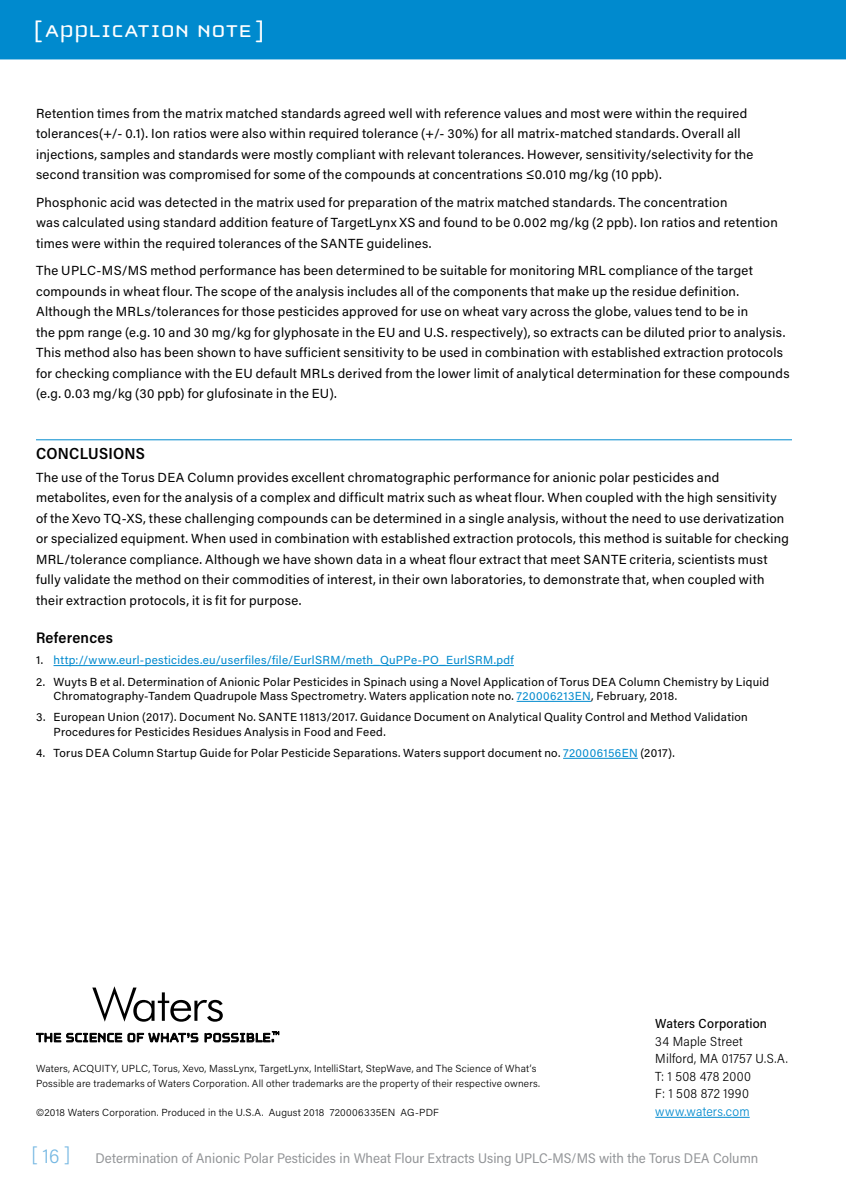
<style>
.page{position:relative;width:846px;height:1188px;background:#fff}
.page>*{position:absolute;margin:0;border:0;box-sizing:border-box;transform-origin:0 0}
.t1{font:24.8px "Cholla Unicase";letter-spacing:.01em;color:#fff;scale:1.1 1}
.t2{font:300 20px "Acumin Pro Semi Cond";color:#74b7e2}
.t3{font:600 16px "Acumin Pro Semi Cond";letter-spacing:.015em;color:#000}
.t4{font:600 15.4px "Acumin Pro Semi Cond";letter-spacing:.02em;color:#000}
.t5{font:14px "Acumin Pro Semi Cond";color:#939598}
.t6{font:13.2px/20.4px "Acumin Pro";letter-spacing:.025em;color:#000}
.t7{font:300 13.2px/17.6px "Acumin Pro Semi Cond";letter-spacing:.02em;color:#000}
.t8{font:500 13.2px "Acumin Pro Semi Cond";letter-spacing:.015em;color:#000}
.t9{font:300 13.2px "Acumin Pro Semi Cond";letter-spacing:.02em;color:#008ace}
.t10{font:11.6px/14.6px "Acumin Pro";letter-spacing:.025em;color:#000}
.t11{font:11.6px "Acumin Pro";letter-spacing:.025em;color:#008ace}
.t12{font:300 10.2px/14.6px "Acumin Pro";letter-spacing:.02em;color:#000}
.s1{color:#000}
.s2{color:#008ace}
</style>
<div class="page">
<hr style="left:36px;top:439px;width:756px;height:1px;background:#008ace">
<hr style="left:54px;top:665px;width:460px;height:1px;background:#008ace">
<hr style="left:517px;top:701px;width:74px;height:1px;background:#008ace">
<hr style="left:563px;top:758px;width:75px;height:1px;background:#008ace">
<hr style="left:655px;top:1117px;width:95px;height:1px;background:#008ace">
<svg style="left:36px;top:1033px;width:86px;height:9px"></svg>
<svg style="left:128px;top:1032px;width:70px;height:10px"></svg>
<svg style="left:205px;top:1031px;width:74px;height:11px"></svg>
<svg style="left:92px;top:986px;width:131px;height:36px"></svg>
<hr style="left:845px;top:0;width:1px;height:114px;background:#008ace">
<div style="left:0;top:0;width:846px;height:59px;background:#008ace"></div>
<h1 class="t1" style="left:33px;top:18px;width:212px">[ APPLICATION NOTE ]</h1>
<p class="t6" style="left:36px;top:102px;width:719px">Retention times from the matrix matched standards agreed well with reference values and most were within the required tolerances(+/- 0.1). Ion ratios were also within required tolerance (+/- 30%) for all matrix-matched standards. Overall all injections, samples and standards were mostly compliant with relevant tolerances. However, sensitivity/selectivity for the second transition was compromised for some of the compounds at concentrations ≤0.010 mg/kg (10 ppb).</p>
<p class="t6" style="left:36px;top:191px;width:743px">Phosphonic acid was detected in the matrix used for preparation of the matrix matched standards. The concentration<br>was calculated using standard addition feature of TargetLynx XS and found to be 0.002 mg/kg (2 ppb). Ion ratios and retention times were within the required tolerances of the SANTE guidelines.</p>
<p class="t6" style="left:36px;top:260px;width:755px">The UPLC-MS/MS method performance has been determined to be suitable for monitoring MRL compliance of the target compounds in wheat flour. The scope of the analysis includes all of the components that make up the residue definition.<br>Although the MRLs/tolerances for those pesticides approved for use on wheat vary across the globe, values tend to be in<br>the ppm range (e.g. 10 and 30 mg/kg for glyphosate in the EU and U.S. respectively), so extracts can be diluted prior to analysis.<br>This method also has been shown to have sufficient sensitivity to be used in combination with established extraction protocols for checking compliance with the EU default MRLs derived from the lower limit of analytical determination for these compounds (e.g. 0.03 mg/kg (30 ppb) for glufosinate in the EU).</p>
<p class="t3" style="left:36px;top:442px;width:111px">CONCLUSIONS</p>
<p class="t6" style="left:36px;top:467px;width:754px">The use of the Torus DEA Column provides excellent chromatographic performance for anionic polar pesticides and metabolites, even for the analysis of a complex and difficult matrix such as wheat flour. When coupled with the high sensitivity of the Xevo TQ-XS, these challenging compounds can be determined in a single analysis, without the need to use derivatization or specialized equipment. When used in combination with established extraction protocols, this method is suitable for checking MRL/tolerance compliance. Although we have shown data in a wheat flour extract that meet SANTE criteria, scientists must fully validate the method on their commodities of interest, in their own laboratories, to demonstrate that, when coupled with their extraction protocols, it is fit for purpose.</p>
<p class="t4" style="left:36px;top:627px;width:78px">References</p>
<p class="t11" style="left:36px;top:652px;width:479px"><span class="s1">1.</span> http://www.eurl-pesticides.eu/userfiles/file/EurlSRM/meth_QuPPe-PO_EurlSRM.pdf</p>
<p class="t10" style="left:54px;top:674px;width:717px;text-indent:-18px">2. Wuyts B et al. Determination of Anionic Polar Pesticides in Spinach using a Novel Application of Torus DEA Column Chemistry by Liquid<br>Chromatography-Tandem Quadrupole Mass Spectrometry. Waters application note no. <span class="s2">720006213EN</span>, February, 2018.</p>
<p class="t10" style="left:54px;top:710px;width:696px;text-indent:-18px">3. European Union (2017). Document No. SANTE 11813/2017. Guidance Document on Analytical Quality Control and Method Validation<br>Procedures for Pesticides Residues Analysis in Food and Feed.</p>
<p class="t10" style="left:36px;top:745px;width:640px">4. Torus DEA Column Startup Guide for Polar Pesticide Separations. Waters support document no. <span class="s2">720006156EN</span> (2017).</p>
<p class="t8" style="left:655px;top:1015px;width:113px">Waters Corporation</p>
<p class="t7" style="left:655px;top:1032px;width:134px">34 Maple Street<br>Milford, MA 01757 U.S.A.<br>T: 1 508 478 2000<br>F: 1 508 872 1990</p>
<p class="t9" style="left:655px;top:1102px;width:96px">www.waters.com</p>
<p class="t12" style="left:36px;top:1061px;width:506px">Waters, ACQUITY, UPLC, Torus, Xevo, MassLynx, TargetLynx, IntelliStart, StepWave, and The Science of What’s<br>Possible are trademarks of Waters Corporation. All other trademarks are the property of their respective owners.</p>
<p class="t12" style="left:36px;top:1105px;width:404px">©2018 Waters Corporation. Produced in the U.S.A. August 2018 720006335EN AG-PDF</p>
<h2 class="t2" style="left:32px;top:1141px;width:40px">[ 16 ]</h2>
<p class="t5" style="left:96px;top:1148px;width:664px">Determination of Anionic Polar Pesticides in Wheat Flour Extracts Using UPLC-MS/MS with the Torus DEA Column</p>
</div>
